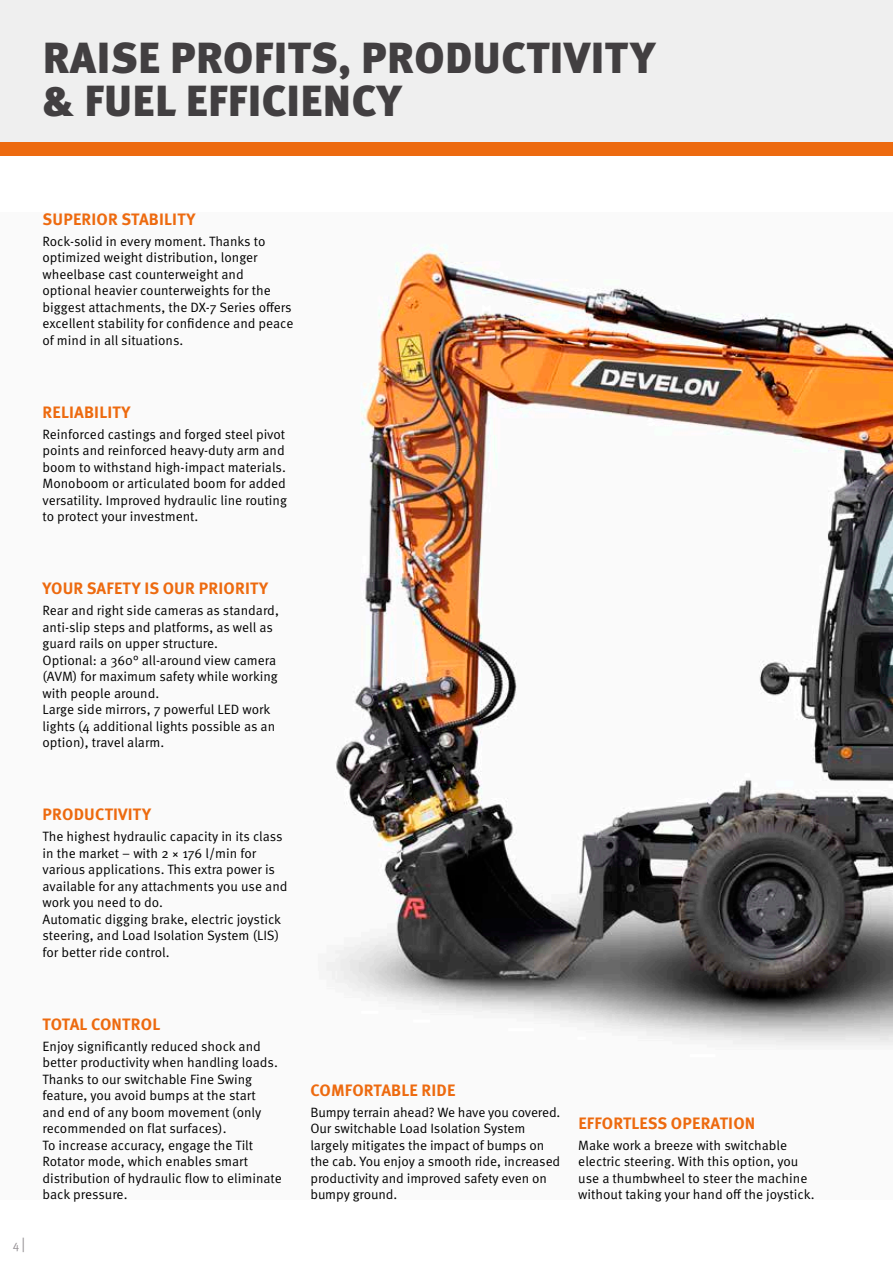
<style>
.page{position:relative;width:893px;height:1263px;background:#fff}
.page>*{position:absolute;margin:0;border:0;box-sizing:border-box;transform-origin:0 0}
.t1{font:900 43.5px/43.5px "Meta Pro";letter-spacing:.01em;color:#423f41}
.t2{font:700 16.5px "Meta Pro";letter-spacing:.01em;color:#ed6a0f}
.t3{font:13.5px/16.5px "Meta Pro Norm";color:#000}
.t4{font:12px "Meta Pro Norm";color:#979296}
.s1{font-size:15px}
</style>
<div class="page">
<img style="left:326px;top:245px;width:567px;height:801px">
<div style="left:0;top:141px;width:893px;height:15px;background:#ed6a0f"></div>
<div style="left:0;top:0;width:893px;height:141px;background:#efefef"></div>
<h1 class="t1" style="left:43px;top:34px;width:614px">RAISE PROFITS, PRODUCTIVITY &amp; FUEL EFFICIENCY</h1>
<p class="t2" style="left:43px;top:206px;width:154px">SUPERIOR STABILITY</p>
<p class="t3" style="left:43px;top:232px;width:252px">Rock-solid in every moment. Thanks to optimized weight distribution, longer wheelbase cast counterweight and optional heavier counterweights for the biggest attachments, the DX-7 Series offers excellent stability for confidence and peace of mind in all situations.</p>
<p class="t2" style="left:43px;top:399px;width:89px">RELIABILITY</p>
<p class="t3" style="left:43px;top:425px;width:246px">Reinforced castings and forged steel pivot points and reinforced heavy-duty arm and boom to withstand high-impact materials.<br>Monoboom or articulated boom for added versatility. Improved hydraulic line routing to protect your investment.</p>
<p class="t2" style="left:43px;top:576px;width:227px">YOUR SAFETY IS OUR PRIORITY</p>
<p class="t3" style="left:43px;top:601px;width:238px">Rear and right side cameras as standard, anti-slip steps and platforms, as well as guard rails on upper structure.<br>Optional: a 360° all-around view camera (AVM) for maximum safety while working with people around.<br>Large side mirrors, 7 powerful LED work lights (4 additional lights possible as an option), travel alarm.</p>
<p class="t2" style="left:43px;top:802px;width:110px">PRODUCTIVITY</p>
<p class="t3" style="left:43px;top:827px;width:247px">The highest hydraulic capacity in its class in the market – with 2 × 176 l/min for various applications. This extra power is available for any attachments you use and work you need to do.<br>Automatic digging brake, electric joystick steering, and Load Isolation System (LIS) for better ride control.</p>
<p class="t4" style="left:13px;top:1235px;width:14px">4<span class="s1">|</span></p>
<p class="t2" style="left:43px;top:1011px;width:119px">TOTAL CONTROL</p>
<p class="t3" style="left:43px;top:1037px;width:241px">Enjoy significantly reduced shock and better productivity when handling loads.<br>Thanks to our switchable Fine Swing feature, you avoid bumps at the start<br>and end of any boom movement (only recommended on flat surfaces).<br>To increase accuracy, engage the Tilt Rotator mode, which enables smart distribution of hydraulic flow to eliminate back pressure.</p>
<p class="t2" style="left:310px;top:1077px;width:146px">COMFORTABLE RIDE</p>
<p class="t3" style="left:310px;top:1103px;width:252px">Bumpy terrain ahead? We have you covered.<br>Our switchable Load Isolation System largely mitigates the impact of bumps on the cab. You enjoy a smooth ride, increased productivity and improved safety even on bumpy ground.</p>
<p class="t2" style="left:578px;top:1110px;width:178px">EFFORTLESS OPERATION</p>
<p class="t3" style="left:578px;top:1136px;width:238px">Make work a breeze with switchable electric steering. With this option, you use a thumbwheel to steer the machine without taking your hand off the joystick.</p>
</div>
